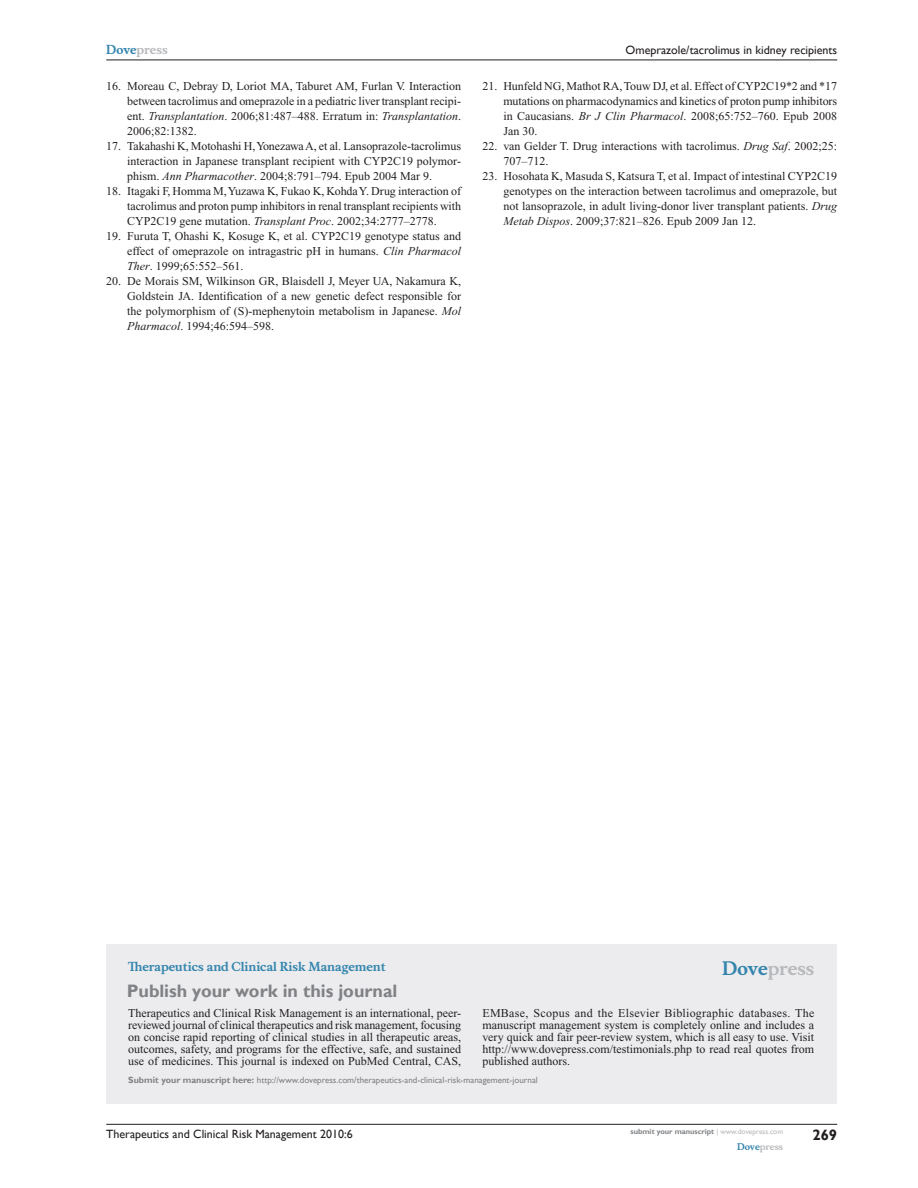
<style>
.page{position:relative;width:918px;height:1188px;background:#fff}
.page>*{position:absolute;margin:0;border:0;box-sizing:border-box;transform-origin:0 0}
.t1{font:700 18px "Gill Sans";color:#808285}
.t2{font:700 18px "Musee";color:#b8b9bc}
.t3{font:700 15px "Gill Sans";color:#231f20}
.t4{font:12px/15px "Times New Roman";color:#231f20;text-align:justify}
.t5{font:12px "Gill Sans";color:#231f20}
.t6{font:700 12px "Musee";color:#3485ae}
.t7{font:700 12px "Musee";color:#b8b9bc}
.t8{font:9px "Gill Sans";color:#808285}
.t9{font:700 9px "Musee";color:#b8b9bc}
.t10{font:700 7.5px "Gill Sans";color:#808285}
.s1{color:#3485ae}
.s2{font-style:italic}
.s3{font-weight:700}
.s4{font-weight:400;color:#b8b9bc}
</style>
<div class="page">
<div style="left:106px;top:944px;width:731px;height:159px;background:#ececee"></div>
<hr style="left:106px;top:1124px;width:731px;height:1px;background:#231f20">
<hr style="left:106px;top:60px;width:731px;height:1px;background:#231f20">
<p class="t7" style="left:106px;top:43px;width:63px"><span class="s1">Dove</span>press</p>
<p class="t4" style="left:127px;top:79px;width:335px;text-indent:-21px">16. Moreau C, Debray D, Loriot MA, Taburet AM, Furlan V. Interaction between tacrolimus and omeprazole in a pediatric liver transplant recipi&shy;ent. <span class="s2">Transplantation</span>. 2006;81:487–488. Erratum in: <span class="s2">Transplantation</span>.<br>2006;82:1382.</p>
<p class="t4" style="left:127px;top:139px;width:335px;text-indent:-21px">17. Takahashi K, Motohashi H, Yonezawa A, et al. Lansoprazole-tacrolimus interaction in Japanese transplant recipient with CYP2C19 polymor&shy;phism. <span class="s2">Ann Pharmacother</span>. 2004;8:791–794. Epub 2004 Mar 9.</p>
<p class="t4" style="left:127px;top:184px;width:335px;text-indent:-21px">18. Itagaki F, Homma M, Yuzawa K, Fukao K, Kohda Y. Drug interaction of tacrolimus and proton pump inhibitors in renal transplant recipients with CYP2C19 gene mutation. <span class="s2">Transplant Proc</span>. 2002;34:2777–2778.</p>
<p class="t4" style="left:127px;top:229px;width:335px;text-indent:-21px">19. Furuta T, Ohashi K, Kosuge K, et al. CYP2C19 genotype status and effect of omeprazole on intragastric pH in humans. <span class="s2">Clin Pharmacol Ther</span>. 1999;65:552–561.</p>
<p class="t4" style="left:127px;top:274px;width:335px;text-indent:-21px">20. De Morais SM, Wilkinson GR, Blaisdell J, Meyer UA, Nakamura K, Goldstein JA. Identification of a new genetic defect responsible for the polymorphism of (S)-mephenytoin metabolism in Japanese. <span class="s2">Mol Pharmacol</span>. 1994;46:594–598.</p>
<p class="t5" style="left:626px;top:43px;width:213px">Omeprazole/tacrolimus in kidney recipients</p>
<p class="t4" style="left:503px;top:79px;width:335px;text-indent:-21px">21. Hunfeld NG, Mathot RA, Touw DJ, et al. Effect of CYP2C19*2 and *17 mutations on pharmacodynamics and kinetics of proton pump inhibitors in Caucasians. <span class="s2">Br J Clin Pharmacol</span>. 2008;65:752–760. Epub 2008<br>Jan 30.</p>
<p class="t4" style="left:503px;top:139px;width:335px;text-indent:-21px">22. van Gelder T. Drug interactions with tacrolimus. <span class="s2">Drug Saf</span>. 2002;25:<br>707–712.</p>
<p class="t4" style="left:503px;top:169px;width:335px;text-indent:-21px">23. Hosohata K, Masuda S, Katsura T, et al. Impact of intestinal CYP2C19 genotypes on the interaction between tacrolimus and omeprazole, but not lansoprazole, in adult living-donor liver transplant patients. <span class="s2">Drug Metab Dispos</span>. 2009;37:821–826. Epub 2009 Jan 12.</p>
<p class="t6" style="left:128px;top:959px;width:259px">Therapeutics and Clinical Risk Management</p>
<h1 class="t1" style="left:127px;top:980px;width:272px">Publish your work in this journal</h1>
<h1 class="t2" style="left:722px;top:958px;width:94px"><span class="s1">Dove</span>press</h1>
<p class="t4" style="left:128px;top:1007px;width:334px;line-height:12px">Therapeutics and Clinical Risk Management is an international, peer&shy;reviewed journal of clinical therapeutics and risk management, focusing on concise rapid reporting of clinical studies in all therapeutic areas, outcomes, safety, and programs for the effective, safe, and sustained use of medicines. This journal is indexed on PubMed Central, CAS,</p>
<p class="t4" style="left:482px;top:1007px;width:333px;line-height:12px">EMBase, Scopus and the Elsevier Bibliographic databases. The manuscript management system is completely online and includes a very quick and fair peer-review system, which is all easy to use. Visit http://www.dovepress.com/testimonials.php to read real quotes from published authors.</p>
<p class="t8" style="left:128px;top:1075px;width:411px"><span class="s3">Submit your manuscript here:</span> http://www.dovepress.com/therapeutics-and-clinical-risk-management-journal</p>
<p class="t5" style="left:106px;top:1127px;width:248px">Therapeutics and Clinical Risk Management 2010:6</p>
<p class="t10" style="left:631px;top:1127px;width:154px">submit your manuscript <span class="s4">| www.dovepress.com</span></p>
<p class="t9" style="left:737px;top:1141px;width:48px"><span class="s1">Dove</span>press</p>
<p class="t3" style="left:812px;top:1126px;width:26px">269</p>
</div>
